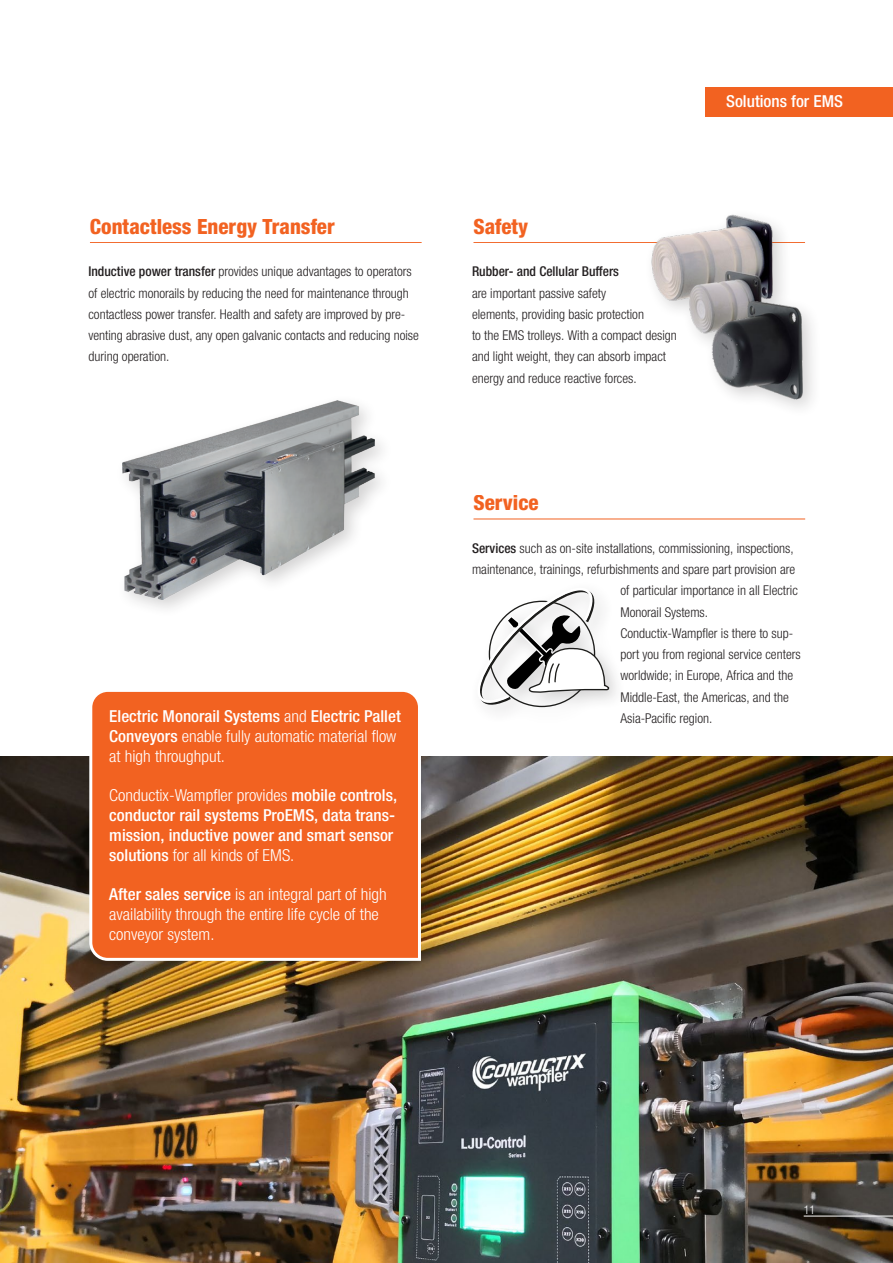
<style>
.page{position:relative;width:893px;height:1263px;background:#fff}
.page>*{position:absolute;margin:0;border:0;box-sizing:border-box;transform-origin:0 0}
.t1{font:800 condensed 21px "Helvetica Neue LTW1 G";color:#f26221}
.t2{font:300 condensed 16.5px/19.8px "Helvetica Neue LTW1 G";color:#fff;scale:1.04 1}
.t3{font:500 condensed 16.5px/19.8px "Helvetica Neue LTW1 G";color:#fff;scale:1.04 1}
.Fließtext_Standard_1{font:300 condensed 13.5px/21.3px "Helvetica Neue LTW1 G";color:#231f20}
.t4{font:300 condensed 12px "Helvetica Neue LTW1 G";color:#fff}
.s1{font-weight:500}
.s2{font-weight:300}
</style>
<div class="page">
<hr style="left:473px;top:519px;width:332px;height:1px;background:#f26221">
<hr style="left:473px;top:242px;width:332px;height:1px;background:#f26221">
<img style="left:0;top:757px;width:893px;height:506px">
<div style="left:88px;top:691px;width:334px;height:271px;background:#f26221"></div>
<hr style="left:90px;top:242px;width:332px;height:1px;background:#f26221">
<img style="left:122px;top:401px;width:252px;height:199px">
<svg style="left:480px;top:590px;width:129px;height:115px"></svg>
<img style="left:616px;top:214px;width:189px;height:124px">
<img style="left:702px;top:290px;width:111px;height:116px">
<div style="left:705px;top:87px;width:188px;height:29px;background:#f26221"></div>
<hr style="left:804px;top:1216px;width:89px;height:1px;background:#fff">
<h1 class="t1" style="left:90px;top:214px;width:246px">Contactless Energy Transfer</h1>
<p class="Fließtext_Standard_1" style="left:88px;top:261px;width:332px"><span class="s1">Inductive power transfer</span> provides unique advantages to operators of electric monorails by reducing the need for maintenance through contactless power transfer. Health and safety are improved by pre&shy;venting abrasive dust, any open galvanic contacts and reducing noise during operation.</p>
<p class="t2" style="left:109px;top:707px;width:282px"><span class="s1">Electric Monorail Systems</span> and <span class="s1">Electric Pallet<br>Conveyors</span> enable fully automatic material flow at high throughput.</p>
<p class="t3" style="left:109px;top:786px;width:278px"><span class="s2">Conductix-Wampfler provides</span> mobile controls, conductor rail systems ProEMS, data trans&shy;mission, inductive power and smart sensor solutions <span class="s2">for all kinds of EMS.</span></p>
<p class="t2" style="left:109px;top:885px;width:268px"><span class="s1">After sales service</span> is an integral part of high availability through the entire life cycle of the conveyor system.</p>
<h1 class="t1" style="left:473px;top:214px;width:56px">Safety</h1>
<p class="Fließtext_Standard_1" style="left:472px;top:261px;width:206px"><span class="s1">Rubber- and Cellular Buffers<br></span>are important passive safety<br>elements, providing basic protection<br>to the EMS trolleys. With a compact design and light weight, they can absorb impact energy and reduce reactive forces.</p>
<h1 class="t1" style="left:473px;top:490px;width:67px">Service</h1>
<p class="t3" style="left:726px;top:92px;width:114px">Solutions for EMS</p>
<p class="Fließtext_Standard_1" style="left:472px;top:537px;width:323px"><span class="s1">Services</span> such as on-site installations, commissioning, inspections,</p>
<p class="Fließtext_Standard_1" style="left:472px;top:559px;width:325px">maintenance, trainings, refurbishments and spare part provision are</p>
<p class="Fließtext_Standard_1" style="left:620px;top:580px;width:179px">of particular importance in all Electric</p>
<p class="Fließtext_Standard_1" style="left:620px;top:601px;width:89px">Monorail Systems.</p>
<p class="Fließtext_Standard_1" style="left:620px;top:623px;width:174px">Conductix-Wampfler is there to sup-</p>
<p class="Fließtext_Standard_1" style="left:620px;top:644px;width:182px">port you from regional service centers</p>
<p class="Fließtext_Standard_1" style="left:620px;top:665px;width:174px">worldwide; in Europe, Africa and the</p>
<p class="Fließtext_Standard_1" style="left:620px;top:686px;width:170px">Middle-East, the Americas, and the</p>
<p class="Fließtext_Standard_1" style="left:620px;top:708px;width:93px">Asia-Pacific region.</p>
<p class="t4" style="left:804px;top:1203px;width:13px">11</p>
</div>
